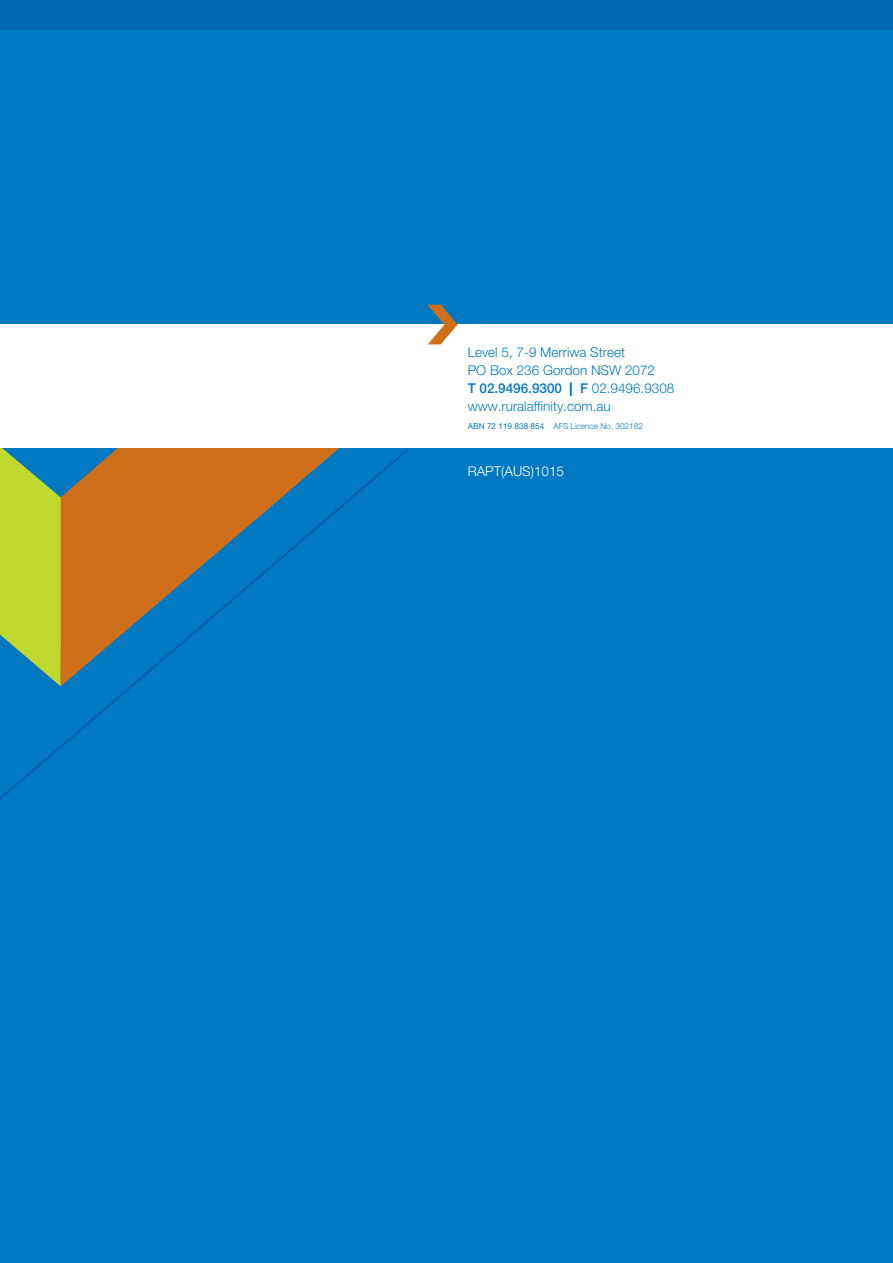
<style>
.page{position:relative;width:893px;height:1263px;background:#fff}
.page>*{position:absolute;margin:0;border:0;box-sizing:border-box;transform-origin:0 0}
.t1{font:300 13.5px/18px "Helvetica Neue";color:#0079c1}
.t2{font:300 13.5px "Helvetica Neue";color:#fff}
.t3{font:300 8.25px "Helvetica Neue";color:#0079c1}
.s1{font-weight:500}
.s2{font-weight:800}
.s3{font-weight:400}
</style>
<div class="page">
<div style="left:0;top:22px;width:893px;height:311px;background:#0079c1"></div>
<div style="left:0;top:342px;width:893px;height:921px;background:#0079c1"></div>
<div style="left:0;top:0;width:893px;height:30px;background:#0067b1"></div>
<svg style="left:0;top:448px;width:61px;height:238px"></svg>
<svg style="left:61px;top:448px;width:283px;height:238px"></svg>
<div style="left:0;top:325px;width:893px;height:123px;background:#fff"></div>
<svg style="left:427px;top:305px;width:31px;height:39px"></svg>
<p class="t1" style="left:468px;top:345px;width:208px">Level 5, 7-9 Merriwa Street<br>PO Box 236 Gordon NSW 2072<br><span class="s1">T 02.9496.9300</span> <span class="s2">|</span> <span class="s1">F</span> 02.9496.9308 www.ruralaffinity.com.au</p>
<p class="t3" style="left:468px;top:423px;width:177px"><span class="s3">ABN 72 119 838 854</span> AFS Licence No. 302182</p>
<p class="t2" style="left:468px;top:466px;width:98px">RAPT(AUS)1015</p>
</div>
